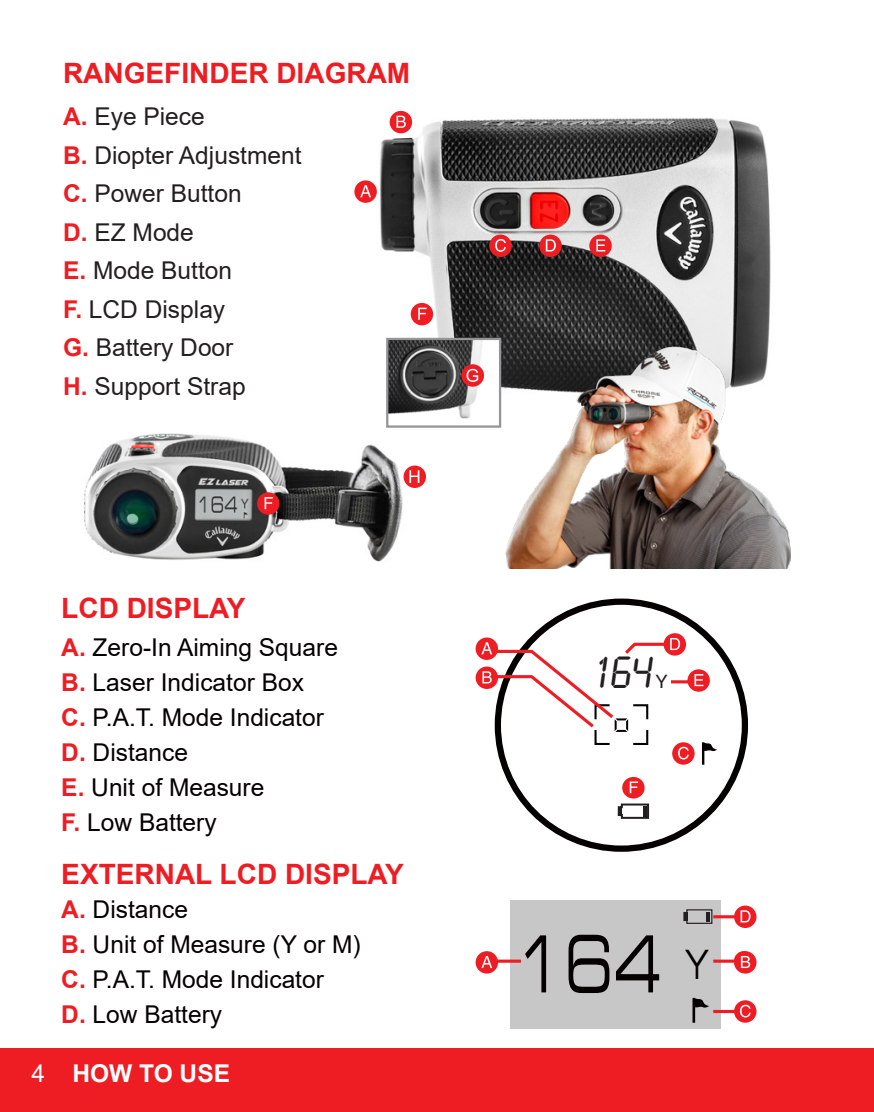
<style>
.page{position:relative;width:874px;height:1112px;background:#fff}
.page>*{position:absolute;margin:0;border:0;box-sizing:border-box;transform-origin:0 0}
.t1{font:78.75px "Eurostile Extended Two";color:#060101;scale:.65 1}
.t2{font:40.25px "Eurostile Extended Two";color:#060101;scale:.63 1}
.t3{font:39.55px "LCD Normal";color:#231f20}
.t4{font:700 28px "Arial";color:#ee1d23}
.t5{font:24.5px "Arial";color:#060101}
.t6{font:24.5px "Arial";color:#231f20}
.t7{font:700 24.5px "Arial";color:#fff}
.s1{font-weight:700;color:#ee1d23}
.s2{font-weight:400}
.s3{font-family:"Helvetica";font-size:18.55px}
</style>
<div class="page">
<div style="left:0;top:1048px;width:873px;height:63px;background:#ee1d23"></div>
<img style="left:84px;top:433px;width:327px;height:129px">
<div style="left:257px;top:492px;width:22px;height:22px;background:#ee1d23;border-radius:50%"></div>
<svg style="left:264px;top:497px;width:9px;height:12px"></svg>
<img style="left:368px;top:110px;width:403px;height:230px">
<div style="left:354px;top:180px;width:22px;height:23px;background:#ee1d23;border-radius:50%"></div>
<svg style="left:360px;top:185px;width:11px;height:12px"></svg>
<div style="left:389px;top:111px;width:23px;height:22px;background:#ee1d23;border-radius:50%"></div>
<svg style="left:396px;top:116px;width:9px;height:12px"></svg>
<div style="left:489px;top:234px;width:22px;height:23px;background:#ee1d23;border-radius:50%"></div>
<svg style="left:495px;top:239px;width:10px;height:13px"></svg>
<div style="left:589px;top:234px;width:22px;height:23px;background:#ee1d23;border-radius:50%"></div>
<svg style="left:596px;top:239px;width:9px;height:12px"></svg>
<div style="left:539px;top:234px;width:22px;height:23px;background:#ee1d23;border-radius:50%"></div>
<svg style="left:545px;top:239px;width:10px;height:12px"></svg>
<div style="left:410px;top:303px;width:23px;height:22px;background:#ee1d23;border-radius:50%"></div>
<svg style="left:418px;top:307px;width:8px;height:13px"></svg>
<svg style="left:403px;top:465px;width:23px;height:23px"></svg>
<svg style="left:409px;top:470px;width:10px;height:13px"></svg>
<img style="left:389px;top:341px;width:95px;height:78px">
<div style="left:386px;top:338px;width:115px;height:89px;border:2px solid #939598"></div>
<div style="left:461px;top:364px;width:23px;height:22px;background:#ee1d23;border-radius:50%"></div>
<svg style="left:466px;top:369px;width:12px;height:13px"></svg>
<img style="left:501px;top:340px;width:289px;height:228px">
<svg style="left:617px;top:803px;width:32px;height:16px"></svg>
<svg style="left:702px;top:742px;width:15px;height:22px"></svg>
<svg style="left:663px;top:633px;width:22px;height:22px"></svg>
<div style="left:687px;top:669px;width:22px;height:22px;background:#ee1d23;border-radius:50%"></div>
<svg style="left:694px;top:674px;width:9px;height:12px"></svg>
<div style="left:622px;top:776px;width:22px;height:22px;background:#ee1d23;border-radius:50%"></div>
<svg style="left:629px;top:781px;width:8px;height:12px"></svg>
<svg style="left:475px;top:637px;width:23px;height:22px"></svg>
<svg style="left:475px;top:666px;width:23px;height:22px"></svg>
<div style="left:671px;top:742px;width:23px;height:22px;background:#ee1d23;border-radius:50%"></div>
<svg style="left:481px;top:638px;width:207px;height:121px"></svg>
<div style="left:510px;top:900px;width:210px;height:128px;background:#c7c7c7"></div>
<hr style="left:713px;top:959px;width:22px;height:3px;background:#ee1d23">
<hr style="left:489px;top:959px;width:31px;height:3px;background:#ee1d23">
<svg style="left:683px;top:909px;width:29px;height:15px"></svg>
<hr style="left:713px;top:915px;width:22px;height:3px;background:#ee1d23">
<svg style="left:475px;top:950px;width:23px;height:23px"></svg>
<svg style="left:481px;top:955px;width:11px;height:12px"></svg>
<div style="left:733px;top:1000px;width:23px;height:22px;background:#ee1d23;border-radius:50%"></div>
<svg style="left:740px;top:1004px;width:10px;height:13px"></svg>
<svg style="left:733px;top:905px;width:23px;height:22px"></svg>
<svg style="left:740px;top:910px;width:10px;height:12px"></svg>
<svg style="left:692px;top:997px;width:17px;height:25px"></svg>
<svg style="left:733px;top:950px;width:23px;height:23px"></svg>
<svg style="left:739px;top:955px;width:10px;height:12px"></svg>
<hr style="left:713px;top:1009px;width:22px;height:3px;background:#ee1d23">
<p class="t4" style="left:63px;top:53px;width:348px">RANGEFINDER DIAGRAM</p>
<p class="t6" style="left:63px;top:100px;width:143px"><span class="s1">A.</span> Eye Piece</p>
<p class="t6" style="left:63px;top:138px;width:240px"><span class="s1">B.</span> Diopter Adjustment</p>
<p class="t6" style="left:63px;top:177px;width:180px"><span class="s1">C.</span> Power Button</p>
<p class="t6" style="left:63px;top:215px;width:132px"><span class="s1">D.</span> EZ Mode</p>
<p class="t6" style="left:63px;top:254px;width:170px"><span class="s1">E.</span> Mode Button</p>
<p class="t6" style="left:63px;top:292px;width:163px"><span class="s1">F.</span> LCD Display</p>
<p class="t6" style="left:63px;top:331px;width:172px"><span class="s1">G.</span> Battery Door</p>
<p class="t6" style="left:63px;top:369px;width:184px"><span class="s1">H.</span> Support Strap</p>
<p class="t4" style="left:61px;top:588px;width:186px">LCD DISPLAY</p>
<p class="t5" style="left:61px;top:630px;width:278px"><span class="s1">A.</span> Zero-In Aiming Square</p>
<p class="t5" style="left:61px;top:665px;width:244px"><span class="s1">B.</span> Laser Indicator Box</p>
<p class="t5" style="left:61px;top:700px;width:264px"><span class="s1">C.</span> P.A.T. Mode Indicator</p>
<p class="t5" style="left:61px;top:735px;width:128px"><span class="s1">D.</span> Distance</p>
<p class="t5" style="left:61px;top:770px;width:204px"><span class="s1">E.</span> Unit of Measure</p>
<p class="t5" style="left:61px;top:805px;width:157px"><span class="s1">F.</span> Low Battery</p>
<p class="t4" style="left:61px;top:854px;width:344px">EXTERNAL LCD DISPLAY</p>
<p class="t5" style="left:61px;top:892px;width:128px"><span class="s1">A.</span> Distance</p>
<p class="t5" style="left:61px;top:927px;width:301px"><span class="s1">B.</span> Unit of Measure (Y or M)</p>
<p class="t5" style="left:61px;top:962px;width:264px"><span class="s1">C.</span> P.A.T. Mode Indicator</p>
<p class="t5" style="left:61px;top:997px;width:162px"><span class="s1">D.</span> Low Battery</p>
<p class="t7" style="left:32px;top:1055px;width:200px"><span class="s2">4</span> HOW TO USE</p>
<h3 class="t3" style="left:591px;top:651px;width:77px">164 <span class="s3">Y</span></h3>
<p class="t1" style="left:515px;top:910px;width:227px">164</p>
<p class="t2" style="left:684px;top:936px;width:40px">Y</p>
</div>
